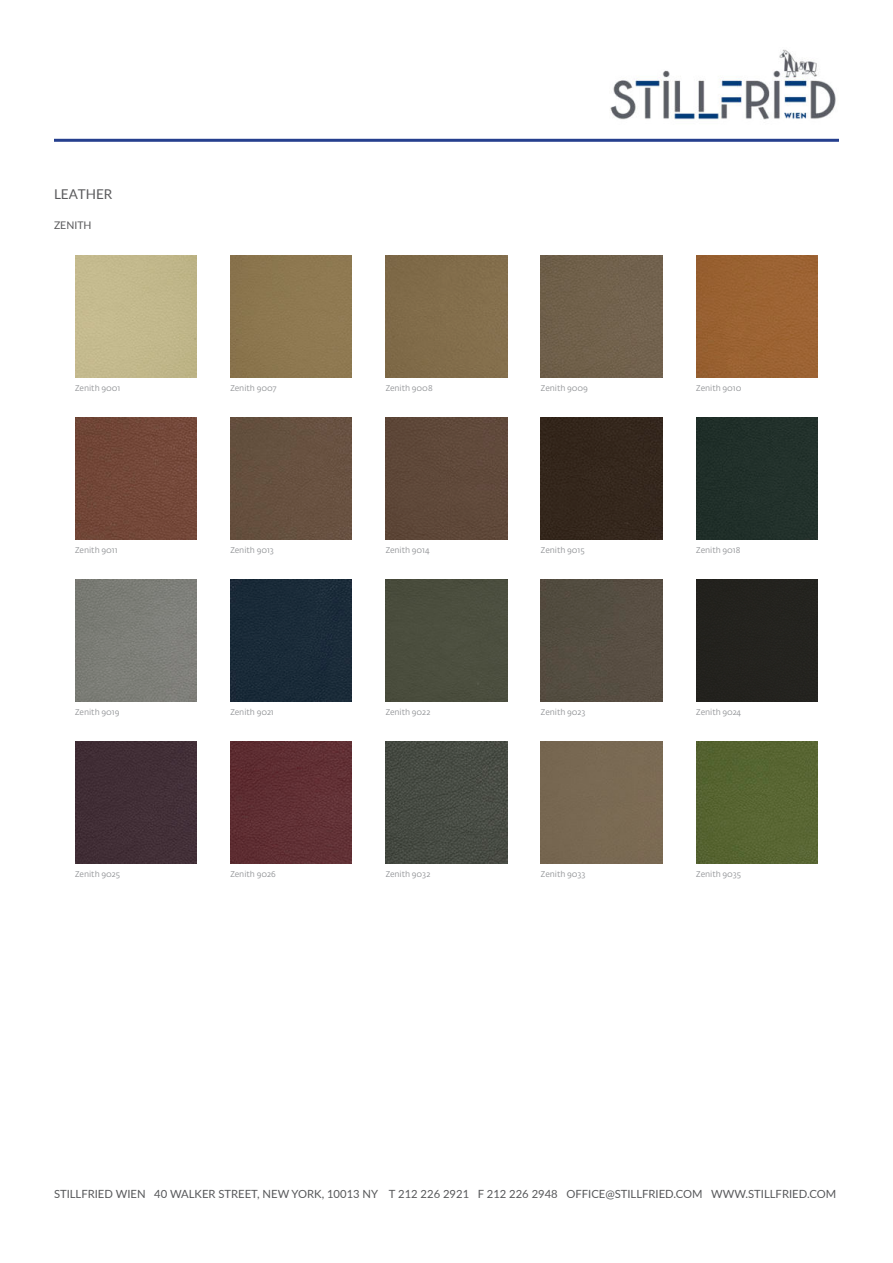
<style>
.page{position:relative;width:893px;height:1263px;background:#fff}
.page>*{position:absolute;margin:0;border:0;box-sizing:border-box;transform-origin:0 0}
.t1{font:13.5px "Lato";color:#5a5a5c}
.t2{font:11.25px "Lato";color:#57585a}
.t3{font:10.5px "Lato";color:#5a5a5c}
.t4{font:8.25px "Fedra Sans Alt Std";letter-spacing:-.005em;color:#939598}
</style>
<div class="page">
<hr style="left:54px;top:139px;width:785px;height:3px;background:#253f8e">
<img style="left:75px;top:580px;width:122px;height:121px">
<div style="left:75px;top:742px;width:122px;height:121px;background:#412e36"></div>
<div style="left:230px;top:256px;width:122px;height:121px;background:#8e7850"></div>
<div style="left:230px;top:418px;width:122px;height:121px;background:#67513f"></div>
<div style="left:230px;top:580px;width:122px;height:121px;background:#1a2b38"></div>
<div style="left:386px;top:256px;width:121px;height:121px;background:#826d4a"></div>
<div style="left:386px;top:418px;width:121px;height:121px;background:#5f483a"></div>
<div style="left:386px;top:580px;width:121px;height:121px;background:#4b4e3e"></div>
<img style="left:386px;top:742px;width:121px;height:121px">
<div style="left:541px;top:256px;width:121px;height:121px;background:#71614c"></div>
<div style="left:541px;top:418px;width:121px;height:121px;background:#34271c"></div>
<div style="left:541px;top:580px;width:121px;height:121px;background:#554d42"></div>
<div style="left:541px;top:742px;width:121px;height:121px;background:#796952"></div>
<div style="left:696px;top:418px;width:122px;height:121px;background:#21302a"></div>
<div style="left:696px;top:580px;width:122px;height:121px;background:#23221e"></div>
<div style="left:696px;top:742px;width:122px;height:121px;background:#576532"></div>
<div style="left:696px;top:256px;width:122px;height:121px;background:#9b6232"></div>
<img style="left:75px;top:418px;width:122px;height:121px">
<img style="left:230px;top:742px;width:122px;height:121px">
<img style="left:610px;top:49px;width:226px;height:71px">
<h1 class="t1" style="left:54px;top:190px;width:60px">LEATHER</h1>
<p class="t3" style="left:54px;top:218px;width:39px">ZENITH</p>
<p class="t4" style="left:75px;top:384px;width:47px">Zenith 9001</p>
<p class="t4" style="left:230px;top:384px;width:47px">Zenith 9007</p>
<p class="t4" style="left:386px;top:384px;width:49px">Zenith 9008</p>
<p class="t4" style="left:541px;top:384px;width:49px">Zenith 9009</p>
<p class="t4" style="left:696px;top:384px;width:47px">Zenith 9010</p>
<p class="t4" style="left:75px;top:546px;width:44px">Zenith 9011</p>
<p class="t4" style="left:230px;top:546px;width:45px">Zenith 9013</p>
<p class="t4" style="left:386px;top:546px;width:46px">Zenith 9014</p>
<p class="t4" style="left:541px;top:546px;width:45px">Zenith 9015</p>
<p class="t4" style="left:696px;top:546px;width:46px">Zenith 9018</p>
<p class="t4" style="left:75px;top:708px;width:46px">Zenith 9019</p>
<p class="t4" style="left:230px;top:708px;width:45px">Zenith 9021</p>
<p class="t4" style="left:386px;top:708px;width:46px">Zenith 9022</p>
<p class="t4" style="left:541px;top:708px;width:46px">Zenith 9023</p>
<p class="t4" style="left:696px;top:708px;width:46px">Zenith 9024</p>
<p class="t4" style="left:75px;top:870px;width:47px">Zenith 9025</p>
<p class="t4" style="left:230px;top:870px;width:47px">Zenith 9026</p>
<p class="t4" style="left:386px;top:870px;width:46px">Zenith 9032</p>
<p class="t4" style="left:541px;top:870px;width:46px">Zenith 9033</p>
<p class="t4" style="left:696px;top:870px;width:46px">Zenith 9035</p>
<h2 class="t2" style="left:54px;top:1190px;width:784px">STILLFRIED WIEN 40 WALKER STREET, NEW YORK, 10013 NY T 212 226 2921 F 212 226 2948 OFFICE@STILLFRIED.COM WWW.STILLFRIED.COM</h2>
</div>
